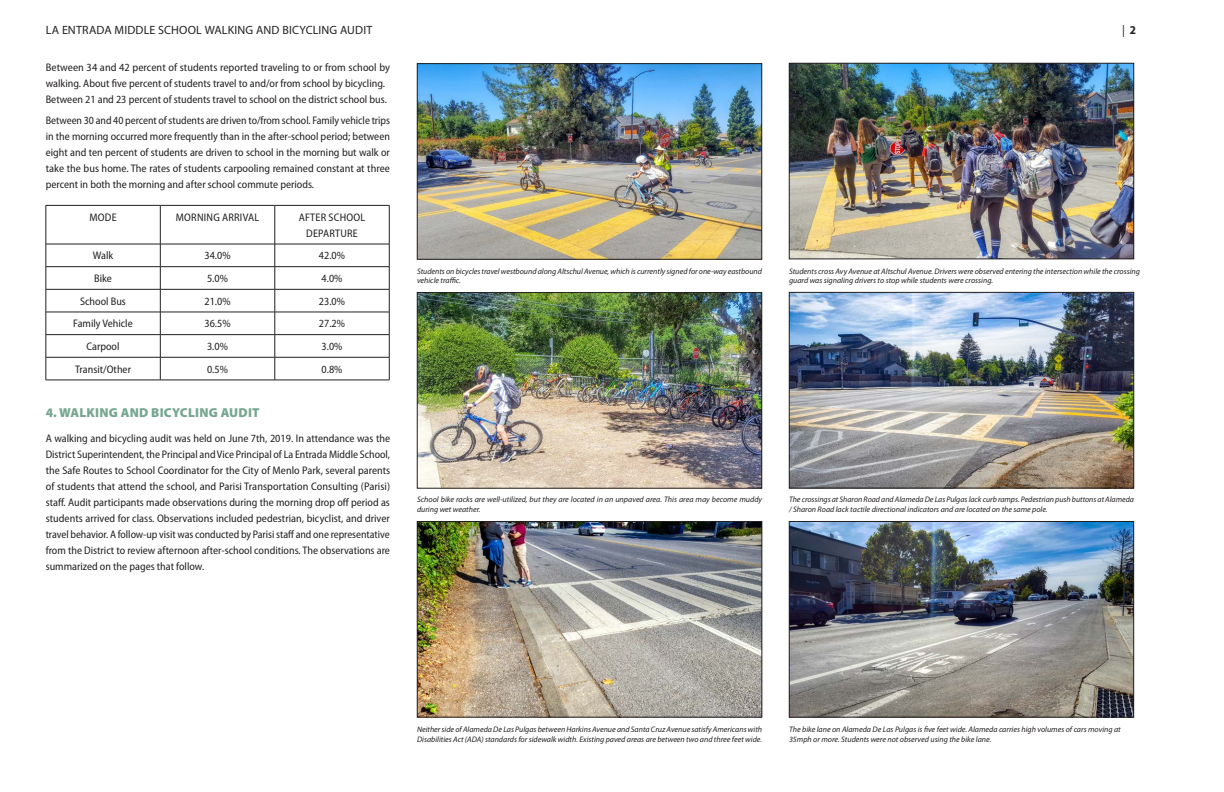
<style>
.page{position:relative;width:1224px;height:792px;background:#fff}
.page>*{position:absolute;margin:0;border:0;box-sizing:border-box;transform-origin:0 0}
.t1{font:900 13px "Myriad Pro";letter-spacing:.02em;color:#76a691}
.t2{font:12px "Myriad Pro";letter-spacing:.015em;color:#222}
.Body{font:semi-condensed 11px/16px "Myriad Pro";color:#231f20;text-align:justify}
.Body-2{font:semi-condensed 11px/16px "Myriad Pro";letter-spacing:.02em;color:#231f20;text-align:center}
.t3{font:italic 8px/9.6px "Myriad Pro";color:#231f20}
.s1{font-weight:700;font-stretch:semi-condensed}
</style>
<div class="page">
<img style="left:419px;top:294px;width:341px;height:192px">
<div style="left:417px;top:292px;width:345px;height:196px;border:1px solid #231f20"></div>
<img style="left:419px;top:65px;width:341px;height:193px">
<div style="left:417px;top:63px;width:345px;height:197px;border:1px solid #231f20"></div>
<img style="left:419px;top:523px;width:341px;height:192px">
<div style="left:417px;top:521px;width:345px;height:196px;border:1px solid #231f20"></div>
<img style="left:791px;top:523px;width:341px;height:192px">
<div style="left:789px;top:521px;width:345px;height:196px;border:1px solid #231f20"></div>
<img style="left:791px;top:294px;width:341px;height:192px">
<div style="left:789px;top:292px;width:345px;height:196px;border:1px solid #231f20"></div>
<img style="left:791px;top:65px;width:341px;height:192px">
<div style="left:789px;top:63px;width:345px;height:196px;border:1px solid #231f20"></div>
<hr style="left:46px;top:205px;width:114px;height:1px;background:#231f20">
<hr style="left:46px;top:206px;width:1px;height:38px;background:#231f20">
<hr style="left:160px;top:205px;width:115px;height:1px;background:#231f20">
<hr style="left:160px;top:206px;width:1px;height:38px;background:#231f20">
<hr style="left:275px;top:205px;width:114px;height:1px;background:#231f20">
<hr style="left:275px;top:206px;width:1px;height:38px;background:#231f20">
<hr style="left:389px;top:206px;width:1px;height:38px;background:#231f20">
<hr style="left:46px;top:244px;width:114px;height:1px;background:#231f20">
<hr style="left:160px;top:244px;width:115px;height:1px;background:#231f20">
<hr style="left:275px;top:244px;width:114px;height:1px;background:#231f20">
<hr style="left:46px;top:267px;width:114px;height:1px;background:#231f20">
<hr style="left:160px;top:267px;width:115px;height:1px;background:#231f20">
<hr style="left:275px;top:267px;width:114px;height:1px;background:#231f20">
<hr style="left:46px;top:289px;width:114px;height:1px;background:#231f20">
<hr style="left:160px;top:289px;width:115px;height:1px;background:#231f20">
<hr style="left:275px;top:289px;width:114px;height:1px;background:#231f20">
<hr style="left:46px;top:312px;width:114px;height:1px;background:#231f20">
<hr style="left:160px;top:312px;width:115px;height:1px;background:#231f20">
<hr style="left:275px;top:312px;width:114px;height:1px;background:#231f20">
<hr style="left:46px;top:334px;width:114px;height:1px;background:#231f20">
<hr style="left:160px;top:334px;width:115px;height:1px;background:#231f20">
<hr style="left:275px;top:334px;width:114px;height:1px;background:#231f20">
<hr style="left:46px;top:357px;width:114px;height:1px;background:#231f20">
<svg style="left:46px;top:244px;width:1px;height:136px"></svg>
<hr style="left:160px;top:357px;width:115px;height:1px;background:#231f20">
<svg style="left:160px;top:244px;width:1px;height:136px"></svg>
<hr style="left:275px;top:357px;width:114px;height:1px;background:#231f20">
<svg style="left:275px;top:244px;width:1px;height:136px"></svg>
<svg style="left:389px;top:244px;width:1px;height:136px"></svg>
<hr style="left:46px;top:380px;width:114px;height:1px;background:#231f20">
<hr style="left:160px;top:380px;width:115px;height:1px;background:#231f20">
<hr style="left:275px;top:380px;width:114px;height:1px;background:#231f20">
<p class="t2" style="left:46px;top:24px;width:328px">LA ENTRADA MIDDLE SCHOOL WALKING AND BICYCLING AUDIT</p>
<p class="t2" style="left:1122px;top:24px;width:16px">| <span class="s1">2</span></p>
<p class="Body" style="left:46px;top:60px;width:346px">Between 34 and 42 percent of students reported traveling to or from school by walking. About five percent of students travel to and/or from school by bicycling.</p>
<p class="Body" style="left:46px;top:92px;width:343px">Between 21 and 23 percent of students travel to school on the district school bus.</p>
<p class="Body" style="left:46px;top:112px;width:346px">Between 30 and 40 percent of students are driven to/from school. Family vehicle trips in the morning occurred more frequently than in the after-school period; between eight and ten percent of students are driven to school in the morning but walk or take the bus home. The rates of students carpooling remained constant at three percent in both the morning and after school commute periods.</p>
<p class="Body" style="left:90px;top:209px;width:29px">MODE</p>
<p class="Body-2" style="left:176px;top:209px;width:85px">MORNING ARRIVAL</p>
<p class="Body-2" style="left:299px;top:209px;width:68px">AFTER SCHOOL<br>DEPARTURE</p>
<p class="Body" style="left:93px;top:248px;width:22px">Walk</p>
<p class="Body" style="left:204px;top:248px;width:28px">34.0%</p>
<p class="Body" style="left:319px;top:248px;width:28px">42.0%</p>
<p class="Body" style="left:94px;top:271px;width:19px">Bike</p>
<p class="Body" style="left:207px;top:271px;width:22px">5.0%</p>
<p class="Body" style="left:322px;top:271px;width:22px">4.0%</p>
<p class="Body" style="left:80px;top:293px;width:47px">School Bus</p>
<p class="Body" style="left:204px;top:293px;width:28px">21.0%</p>
<p class="Body" style="left:319px;top:293px;width:28px">23.0%</p>
<p class="Body" style="left:73px;top:316px;width:61px">Family Vehicle</p>
<p class="Body" style="left:204px;top:316px;width:28px">36.5%</p>
<p class="Body" style="left:319px;top:316px;width:28px">27.2%</p>
<p class="Body" style="left:87px;top:339px;width:34px">Carpool</p>
<p class="Body" style="left:207px;top:339px;width:22px">3.0%</p>
<p class="Body" style="left:322px;top:339px;width:22px">3.0%</p>
<p class="Body" style="left:75px;top:361px;width:57px">Transit/Other</p>
<p class="Body" style="left:207px;top:361px;width:22px">0.5%</p>
<p class="Body" style="left:322px;top:361px;width:22px">0.8%</p>
<h2 class="t1" style="left:46px;top:405px;width:215px">4. WALKING AND BICYCLING AUDIT</h2>
<p class="Body" style="left:46px;top:431px;width:346px">A walking and bicycling audit was held on June 7th, 2019. In attendance was the District Superintendent, the Principal and Vice Principal of La Entrada Middle School, the Safe Routes to School Coordinator for the City of Menlo Park, several parents of students that attend the school, and Parisi Transportation Consulting (Parisi) staff. Audit participants made observations during the morning drop off period as students arrived for class. Observations included pedestrian, bicyclist, and driver travel behavior. A follow-up visit was conducted by Parisi staff and one representative from the District to review afternoon after-school conditions. The observations are summarized on the pages that follow.</p>
<p class="t3" style="left:417px;top:266px;width:347px">Students on bicycles travel westbound along Altschul Avenue, which is currently signed for one-way eastbound vehicle traffic.</p>
<p class="t3" style="left:789px;top:266px;width:353px">Students cross Avy Avenue at Altschul Avenue. Drivers were observed entering the intersection while the crossing guard was signaling drivers to stop while students were crossing.</p>
<p class="t3" style="left:417px;top:495px;width:347px">School bike racks are well-utilized, but they are located in an unpaved area. This area may become muddy during wet weather.</p>
<p class="t3" style="left:789px;top:495px;width:347px">The crossings at Sharon Road and Alameda De Las Pulgas lack curb ramps. Pedestrian push buttons at Alameda / Sharon Road lack tactile directional indicators and are located on the same pole.</p>
<p class="t3" style="left:417px;top:725px;width:347px">Neither side of Alameda De Las Pulgas between Harkins Avenue and Santa Cruz Avenue satisfy Americans with<br>Disabilities Act (ADA) standards for sidewalk width. Existing paved areas are between two and three feet wide.</p>
<p class="t3" style="left:789px;top:725px;width:333px">The bike lane on Alameda De Las Pulgas is five feet wide. Alameda carries high volumes of cars moving at<br>35mph or more. Students were not observed using the bike lane.</p>
</div>
